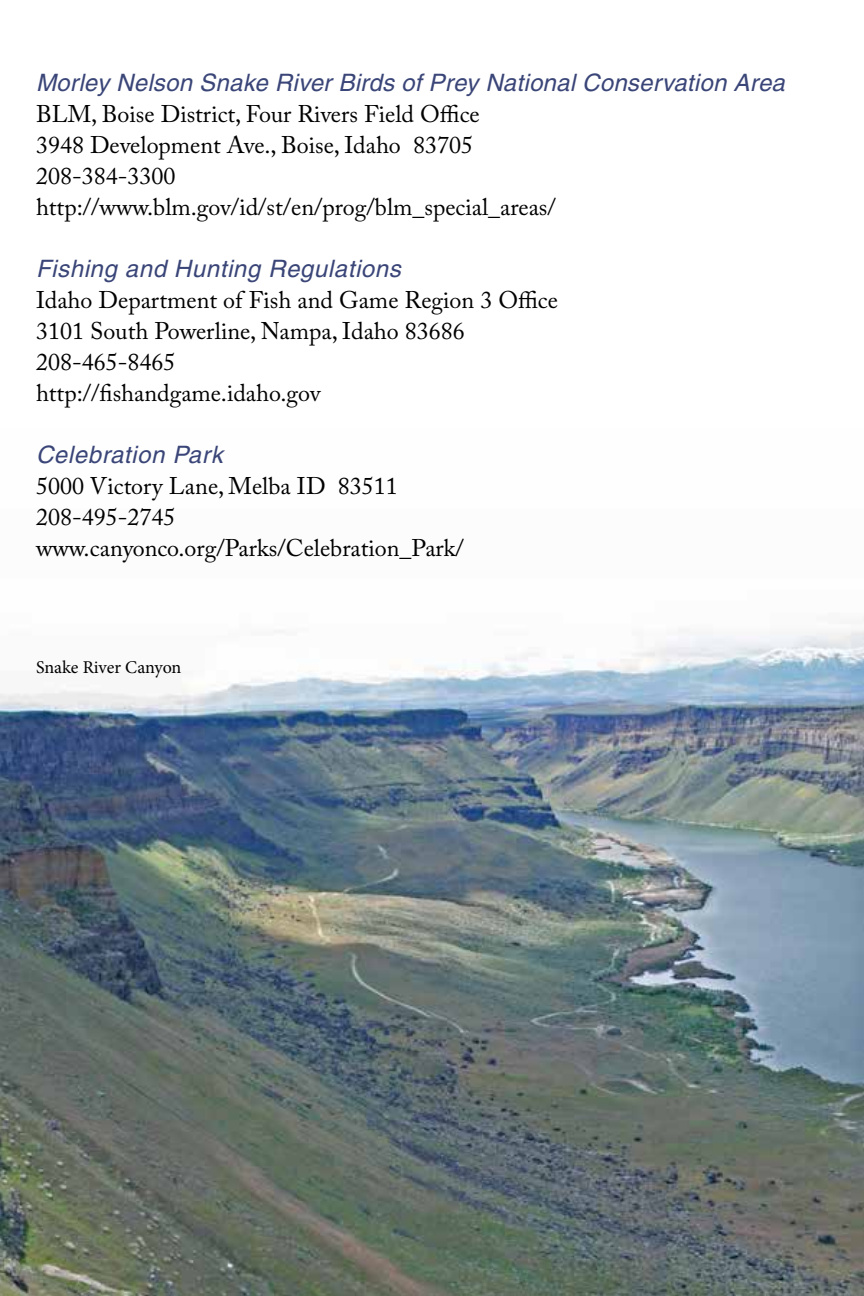
<style>
.page{position:relative;width:864px;height:1296px;background:#fff}
.page>*{position:absolute;margin:0;border:0;box-sizing:border-box;transform-origin:0 0}
.t1{font:24px/31px "Adobe Caslon Pro";color:#000}
.t2{font:italic 24px "Helvetica";letter-spacing:.01em;color:#3a4578}
.t3{font:18px "Minion Pro";letter-spacing:-.005em;color:#000}
</style>
<div class="page">
<img style="left:0;top:618px;width:864px;height:678px">
<p class="t2" style="left:36px;top:68px;width:750px">Morley Nelson Snake River Birds of Prey National Conservation Area</p>
<p class="t1" style="left:36px;top:98px;width:521px">BLM, Boise District, Four Rivers Field Office<br>3948 Development Ave., Boise, Idaho 83705<br>208-384-3300 http://www.blm.gov/id/st/en/prog/blm_special_areas/</p>
<p class="t2" style="left:36px;top:254px;width:366px">Fishing and Hunting Regulations</p>
<p class="t1" style="left:36px;top:284px;width:524px">Idaho Department of Fish and Game Region 3 Office 3101 South Powerline, Nampa, Idaho 83686<br>208-465-8465<br>http://fishandgame.idaho.gov</p>
<p class="t2" style="left:36px;top:440px;width:188px">Celebration Park</p>
<p class="t1" style="left:36px;top:470px;width:429px">5000 Victory Lane, Melba ID 83511<br>208-495-2745 www.canyonco.org/Parks/Celebration_Park/</p>
<p class="t3" style="left:36px;top:655px;width:147px">Snake River Canyon</p>
</div>
